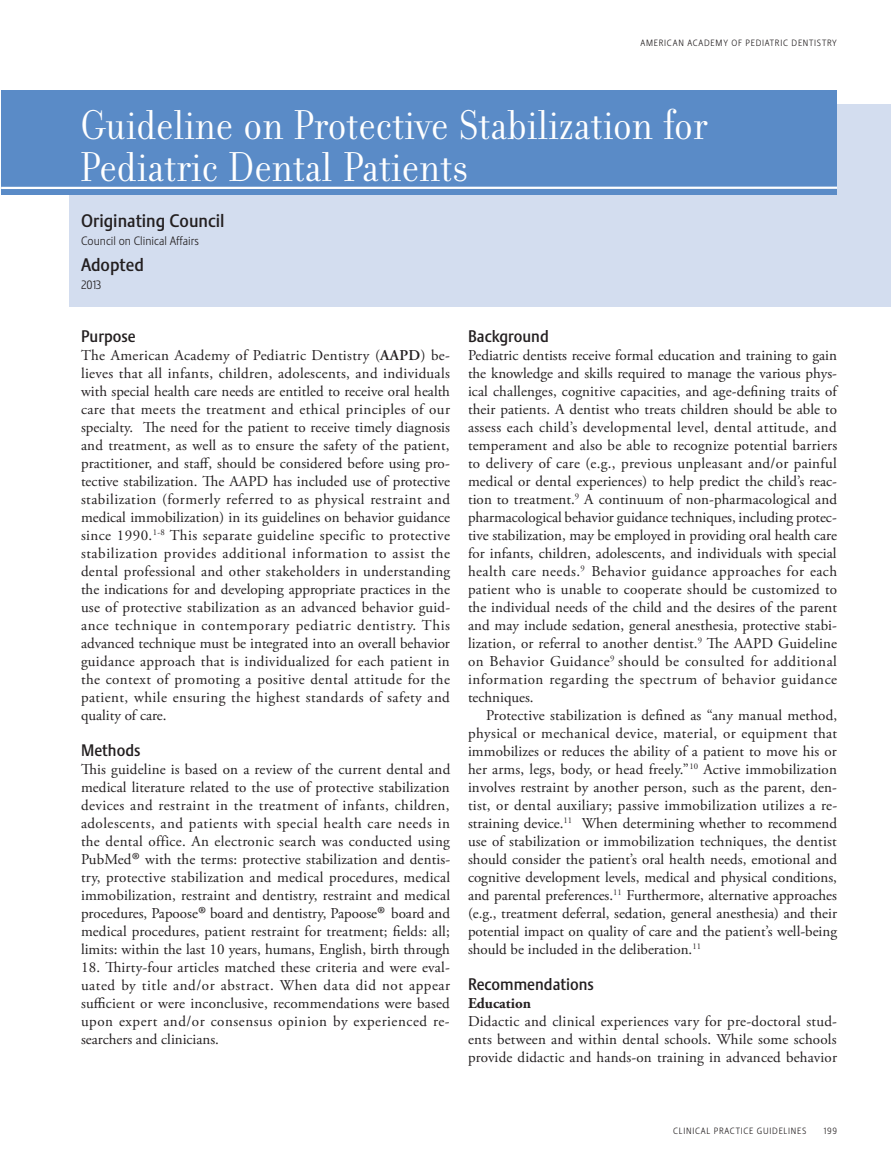
<style>
.page{position:relative;width:891px;height:1175px;background:#fff}
.page>*{position:absolute;margin:0;border:0;box-sizing:border-box;transform-origin:0 0}
.section_title{font:45px/42px "Filosofia Grand";color:#fff}
.headline{font:500 18px "Stalemate LF";color:#231f20}
.sub_head{font:500 16.5px "Stalemate LF";color:#231f20}
.Body_Text_FIRST{font:15px/18px "Adobe Garamond Pro";letter-spacing:.01em;color:#231f20;text-align:justify}
.Body_Text_Indented{font:15px/18px "Adobe Garamond Pro";color:#231f20;text-align:justify}
.Body_Text_FIRST-2{font:700 15px "Adobe Garamond Pro";color:#231f20}
.author{font:300 12px "Stalemate LF";color:#231f20}
.t1{font:300 9px "Stalemate LF";letter-spacing:.08em;color:#231f20}
.s1{font-weight:600}
.s2{font-size:25.35px}
</style>
<div class="page">
<div style="left:69px;top:105px;width:822px;height:202px;background:#d3ddef"></div>
<div style="left:1px;top:90px;width:836px;height:105px;background:#5a8bc7"></div>
<hr style="left:1px;top:187px;width:836px;height:2px;background:#fff">
<p class="t1" style="left:640px;top:38px;width:198px">AMERICAN ACADEMY OF PEDIATRIC DENTISTRY</p>
<p class="section_title" style="left:80px;top:104px;width:629px">Guideline on Protective Stabilization for<br>Pediatric Dental Patients</p>
<p class="headline" style="left:81px;top:210px;width:145px">Originating Council</p>
<p class="author" style="left:81px;top:234px;width:120px">Council on Clinical Affairs</p>
<p class="headline" style="left:81px;top:254px;width:64px">Adopted</p>
<p class="author" style="left:81px;top:278px;width:22px">2013</p>
<p class="sub_head" style="left:81px;top:326px;width:56px">Purpose</p>
<p class="Body_Text_FIRST" style="left:81px;top:347px;width:371px">The American Academy of Pediatric Dentistry (<span class="s1">AAPD</span>) be&shy;lieves that all infants, children, adolescents, and individuals with special health care needs are entitled to receive oral health care that meets the treatment and ethical principles of our specialty. The need for the patient to receive timely diagnosis and treatment, as well as to ensure the safety of the patient, practitioner, and staff, should be considered before using pro&shy;tective stabilization. The AAPD has included use of protective stabilization (formerly referred to as physical restraint and medical immobilization) in its guidelines on behavior guidance since 1990.<sup>1-8</sup> This separate guideline specific to protective stabilization provides additional information to assist the dental professional and other stakeholders in understanding the indications for and developing appropriate practices in the use of protective stabilization as an advanced behavior guid&shy;ance technique in contemporary pediatric dentistry. This advanced technique must be integrated into an overall behavior guidance approach that is individualized for each patient in the context of promoting a positive dental attitude for the patient, while ensuring the highest standards of safety and quality of care.</p>
<p class="sub_head" style="left:81px;top:740px;width:61px">Methods</p>
<p class="Body_Text_FIRST" style="left:81px;top:761px;width:371px">This guideline is based on a review of the current dental and medical literature related to the use of protective stabilization devices and restraint in the treatment of infants, children, adolescents, and patients with special health care needs in the dental office. An electronic search was conducted using PubMed<span class="s2">®</span> with the terms: protective stabilization and dentis&shy;try, protective stabilization and medical procedures, medical immobilization, restraint and dentistry, restraint and medical procedures, Papoose<span class="s2">®</span> board and dentistry, Papoose<span class="s2">®</span> board and medical procedures, patient restraint for treatment; fields: all; limits: within the last 10 years, humans, English, birth through</p>
<p class="Body_Text_FIRST" style="left:81px;top:959px;width:371px">18. Thirty-four articles matched these criteria and were eval&shy;uated by title and/or abstract. When data did not appear sufficient or were inconclusive, recommendations were based upon expert and/or consensus opinion by experienced re&shy;searchers and clinicians.</p>
<p class="sub_head" style="left:468px;top:326px;width:82px">Background</p>
<p class="Body_Text_FIRST" style="left:468px;top:347px;width:371px">Pediatric dentists receive formal education and training to gain the knowledge and skills required to manage the various phys&shy;ical challenges, cognitive capacities, and age-defining traits of their patients. A dentist who treats children should be able to assess each child’s developmental level, dental attitude, and temperament and also be able to recognize potential barriers to delivery of care (e.g., previous unpleasant and/or painful medical or dental experiences) to help predict the child’s reac&shy;tion to treatment.<sup>9</sup> A continuum of non-pharmacological and pharmacological behavior guidance techniques, including protec&shy;tive stabilization, may be employed in providing oral health care for infants, children, adolescents, and individuals with special health care needs.<sup>9</sup> Behavior guidance approaches for each patient who is unable to cooperate should be customized to the individual needs of the child and the desires of the parent and may include sedation, general anesthesia, protective stabi&shy;lization, or referral to another dentist.<sup>9</sup> The AAPD Guideline on Behavior Guidance<sup>9</sup> should be consulted for additional information regarding the spectrum of behavior guidance techniques.</p>
<p class="Body_Text_Indented" style="left:468px;top:707px;width:371px;text-indent:18px">Protective stabilization is defined as “any manual method, physical or mechanical device, material, or equipment that immobilizes or reduces the ability of a patient to move his or her arms, legs, body, or head freely.”<sup>10</sup> Active immobilization involves restraint by another person, such as the parent, den&shy;tist, or dental auxiliary; passive immobilization utilizes a re&shy;straining device.<sup>11</sup> When determining whether to recommend use of stabilization or immobilization techniques, the dentist should consider the patient’s oral health needs, emotional and cognitive development levels, medical and physical conditions, and parental preferences.<sup>11</sup> Furthermore, alternative approaches (e.g., treatment deferral, sedation, general anesthesia) and their potential impact on quality of care and the patient’s well-being should be included in the deliberation.<sup>11</sup></p>
<p class="sub_head" style="left:468px;top:974px;width:128px">Recommendations</p>
<p class="Body_Text_FIRST-2" style="left:468px;top:994px;width:65px">Education</p>
<p class="Body_Text_FIRST" style="left:468px;top:1013px;width:371px">Didactic and clinical experiences vary for pre-doctoral stud&shy;ents between and within dental schools. While some schools provide didactic and hands-on training in advanced behavior</p>
<p class="t1" style="left:673px;top:1125px;width:135px">CLINICAL PRACTICE GUIDELINES</p>
<p class="t1" style="left:824px;top:1125px;width:15px">199</p>
</div>
